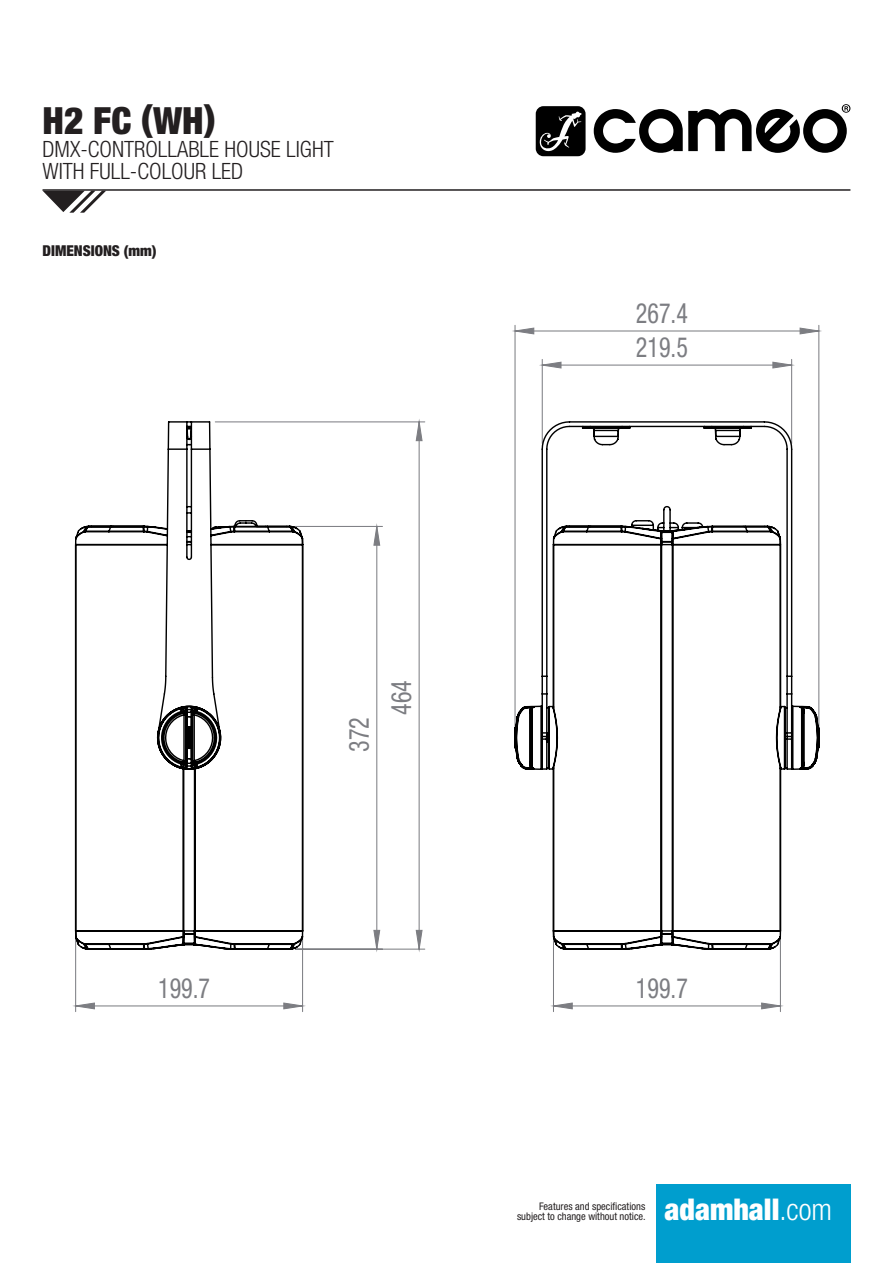
<style>
.page{position:relative;width:893px;height:1263px;background:#fff}
.page>*{position:absolute;margin:0;border:0;box-sizing:border-box;transform-origin:0 0}
.t1{font:900 condensed 37.5px "Helvetica Neue LT Pro";color:#231f20}
.t2{font:900 condensed 30px "Helvetica Neue LT Pro";color:#fff}
.t3{font:condensed 27.9px "Helvetica Neue LT Pro";color:#7c7d82;scale:.86 1}
.t4{font:300 condensed 22.5px/22.5px "Helvetica Neue LT Pro";color:#231f20}
.t5{font:900 condensed 15px "Helvetica Neue LT Pro";color:#231f20}
.t6{font:condensed 10.5px/10.5px "Helvetica Neue LT Pro";color:#231f20;text-align:right}
.s1{font-weight:300}
</style>
<div class="page">
<div style="left:656px;top:1184px;width:194px;height:79px;background:#009ece"></div>
<hr style="left:43px;top:189px;width:807px;height:2px;background:#231f20">
<svg style="left:43px;top:191px;width:63px;height:22px"></svg>
<svg style="left:536px;top:106px;width:50px;height:50px"></svg>
<svg style="left:594px;top:104px;width:256px;height:49px"></svg>
<hr style="left:302px;top:937px;width:1px;height:75px;background:#7c7d82">
<hr style="left:75px;top:937px;width:1px;height:75px;background:#7c7d82">
<hr style="left:295px;top:949px;width:130px;height:1px;background:#7c7d82">
<hr style="left:215px;top:421px;width:210px;height:1px;background:#7c7d82">
<hr style="left:295px;top:526px;width:87px;height:1px;background:#7c7d82">
<svg style="left:76px;top:1003px;width:226px;height:6px"></svg>
<svg style="left:374px;top:422px;width:48px;height:527px"></svg>
<svg style="left:74px;top:421px;width:230px;height:530px"></svg>
<hr style="left:791px;top:359px;width:1px;height:84px;background:#7c7d82">
<hr style="left:542px;top:359px;width:1px;height:84px;background:#7c7d82">
<hr style="left:780px;top:937px;width:1px;height:75px;background:#7c7d82">
<hr style="left:553px;top:937px;width:1px;height:75px;background:#7c7d82">
<hr style="left:818px;top:325px;width:1px;height:407px;background:#7c7d82">
<hr style="left:514px;top:325px;width:2px;height:407px;background:#7c7d82">
<svg style="left:542px;top:362px;width:250px;height:6px"></svg>
<svg style="left:554px;top:1003px;width:226px;height:6px"></svg>
<svg style="left:515px;top:328px;width:304px;height:6px"></svg>
<svg style="left:514px;top:418px;width:306px;height:533px"></svg>
<h1 class="t1" style="left:43px;top:98px;width:174px">H2 FC (WH)</h1>
<h3 class="t4" style="left:43px;top:137px;width:293px">DMX-CONTROLLABLE HOUSE LIGHT<br>WITH FULL-COLOUR LED</h3>
<h3 class="t5" style="left:43px;top:242px;width:116px">DIMENSIONS (mm)</h3>
<h3 class="t3" style="left:636px;top:297px;width:62px">267.4</h3>
<h3 class="t3" style="left:636px;top:331px;width:62px">219.5</h3>
<h3 class="t3" style="left:158px;top:972px;width:62px">199.7</h3>
<h3 class="t3" style="left:343px;top:752px;width:42px;rotate:-90deg">372</h3>
<h3 class="t3" style="left:385px;top:715px;width:42px;rotate:-90deg">464</h3>
<h3 class="t3" style="left:636px;top:972px;width:62px">199.7</h3>
<p class="t6" style="left:517px;top:1201px;width:130px">Features and specifications subject to change without notice.</p>
<h2 class="t2" style="left:664px;top:1192px;width:169px">adamhall<span class="s1">.com</span></h2>
</div>
